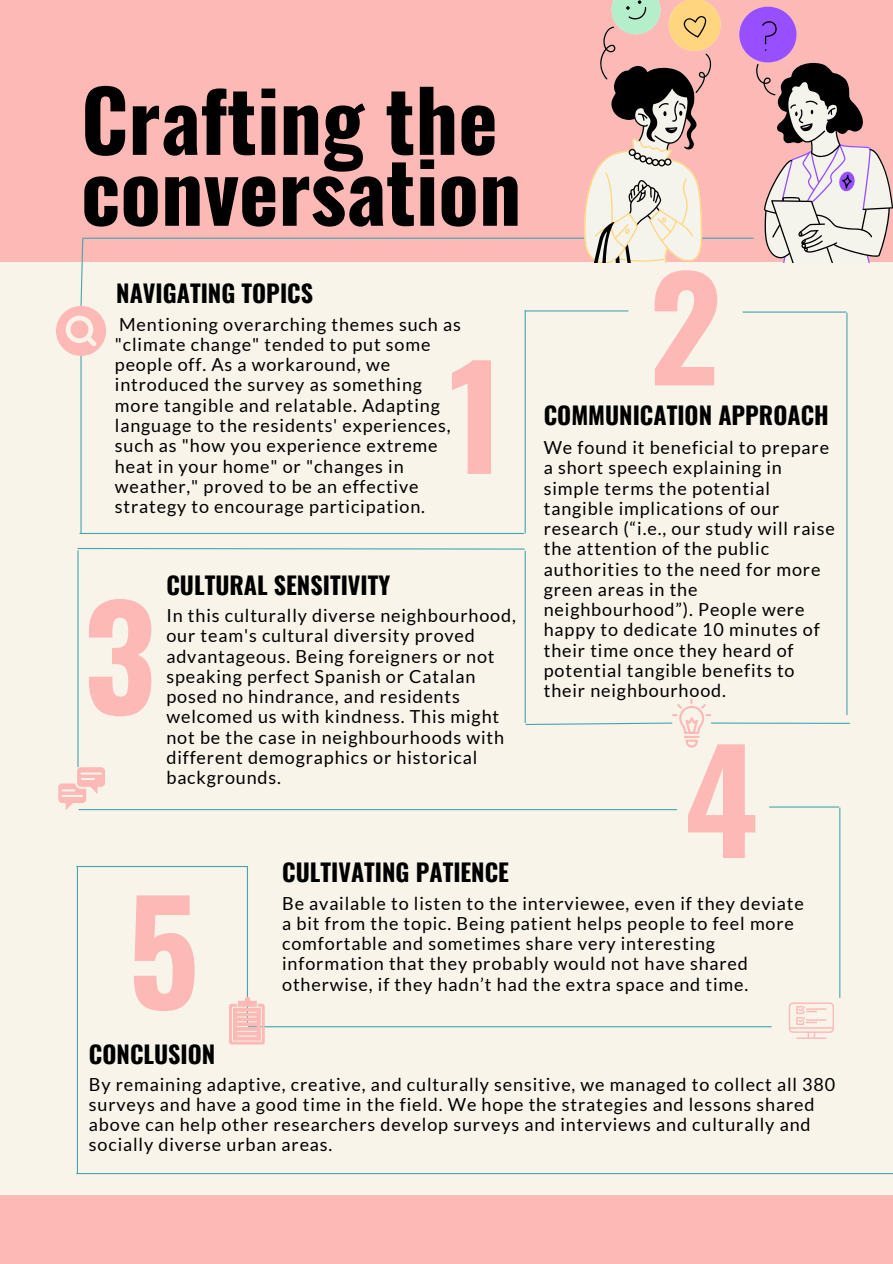
<style>
.page{position:relative;width:893px;height:1264px;background:#fff}
.page>*{position:absolute;margin:0;border:0;box-sizing:border-box;transform-origin:0 0}
.t1{font:700 140.1px "Oswald";color:#fcb9b5}
.t2{font:700 84px/70.8px "Oswald";color:#000}
.t3{font:700 24px "Oswald";color:#000}
.t4{font:18px/20.2px "Lato";letter-spacing:.045em;color:#000}
</style>
<div class="page">
<div style="left:0;top:0;width:892px;height:1263px;background:#f8f4ea"></div>
<div style="left:0;top:0;width:892px;height:262px;background:#fcb9b5"></div>
<hr style="left:80px;top:356px;width:2px;height:177px;background:#45a6b0">
<hr style="left:82px;top:238px;width:671px;height:1px;background:#45a6b0">
<hr style="left:80px;top:533px;width:444px;height:1px;background:#45a6b0">
<hr style="left:524px;top:310px;width:1px;height:223px;background:#45a6b0">
<hr style="left:524px;top:310px;width:104px;height:1px;background:#45a6b0">
<hr style="left:742px;top:311px;width:104px;height:1px;background:#45a6b0">
<hr style="left:846px;top:312px;width:1px;height:403px;background:#45a6b0">
<hr style="left:524px;top:551px;width:1px;height:172px;background:#45a6b0">
<svg style="left:77px;top:548px;width:448px;height:2px"></svg>
<svg style="left:524px;top:698px;width:187px;height:49px"></svg>
<hr style="left:711px;top:722px;width:138px;height:2px;background:#45a6b0">
<svg style="left:56px;top:238px;width:50px;height:118px"></svg>
<hr style="left:77px;top:550px;width:2px;height:217px;background:#45a6b0">
<hr style="left:79px;top:809px;width:598px;height:1px;background:#45a6b0">
<hr style="left:769px;top:806px;width:70px;height:1px;background:#45a6b0">
<hr style="left:839px;top:807px;width:1px;height:190px;background:#45a6b0">
<hr style="left:248px;top:1026px;width:523px;height:1px;background:#45a6b0">
<hr style="left:247px;top:867px;width:1px;height:158px;background:#45a6b0">
<hr style="left:76px;top:866px;width:172px;height:1px;background:#45a6b0">
<hr style="left:77px;top:867px;width:1px;height:306px;background:#45a6b0">
<hr style="left:76px;top:1172px;width:816px;height:2px;background:#45a6b0">
<div style="left:0;top:1194px;width:892px;height:69px;background:#fcb9b5"></div>
<svg style="left:788px;top:1002px;width:45px;height:36px"></svg>
<svg style="left:229px;top:996px;width:36px;height:48px"></svg>
<svg style="left:58px;top:767px;width:47px;height:43px"></svg>
<svg style="left:567px;top:0;width:325px;height:262px"></svg>
<p class="t2" style="left:81px;top:81px;width:442px">Crafting the conversation</p>
<p class="t3" style="left:116px;top:274px;width:198px">NAVIGATING TOPICS</p>
<p class="t4" style="left:115px;top:313px;width:347px">Mentioning overarching themes such as "climate change" tended to put some people off. As a workaround, we introduced the survey as something more tangible and relatable. Adapting language to the residents' experiences, such as "how you experience extreme heat in your home" or "changes in weather," proved to be an effective strategy to encourage participation.</p>
<h1 class="t1" style="left:449px;top:307px;width:56px">1</h1>
<p class="t1" style="left:84px;top:547px;width:74px">3</p>
<h2 class="t3" style="left:166px;top:566px;width:225px">CULTURAL SENSITIVITY</h2>
<p class="t4" style="left:166px;top:605px;width:351px">In this culturally diverse neighbourhood, our team's cultural diversity proved advantageous. Being foreigners or not speaking perfect Spanish or Catalan posed no hindrance, and residents welcomed us with kindness. This might not be the case in neighbourhoods with different demographics or historical backgrounds.</p>
<p class="t3" style="left:282px;top:853px;width:228px">CULTIVATING PATIENCE</p>
<p class="t1" style="left:649px;top:218px;width:74px">2</p>
<p class="t3" style="left:543px;top:396px;width:286px">COMMUNICATION APPROACH</p>
<h2 class="t4" style="left:543px;top:437px;width:292px">We found it beneficial to prepare a short speech explaining in simple terms the potential tangible implications of our research (“i.e., our study will raise the attention of the public authorities to the need for more green areas in the neighbourhood”). People were happy to dedicate 10 minutes of their time once they heard of potential tangible benefits to their neighbourhood.</h2>
<p class="t1" style="left:684px;top:690px;width:75px">4</p>
<p class="t1" style="left:128px;top:841px;width:73px">5</p>
<h2 class="t4" style="left:282px;top:892px;width:523px">Be available to listen to the interviewee, even if they deviate a bit from the topic. Being patient helps people to feel more comfortable and sometimes share very interesting information that they probably would not have shared otherwise, if they hadn’t had the extra space and time.</h2>
<h2 class="t3" style="left:89px;top:1035px;width:128px">CONCLUSION</h2>
<p class="t4" style="left:89px;top:1073px;width:747px">By remaining adaptive, creative, and culturally sensitive, we managed to collect all 380 surveys and have a good time in the field. We hope the strategies and lessons shared above can help other researchers develop surveys and interviews and culturally and socially diverse urban areas.</p>
</div>
